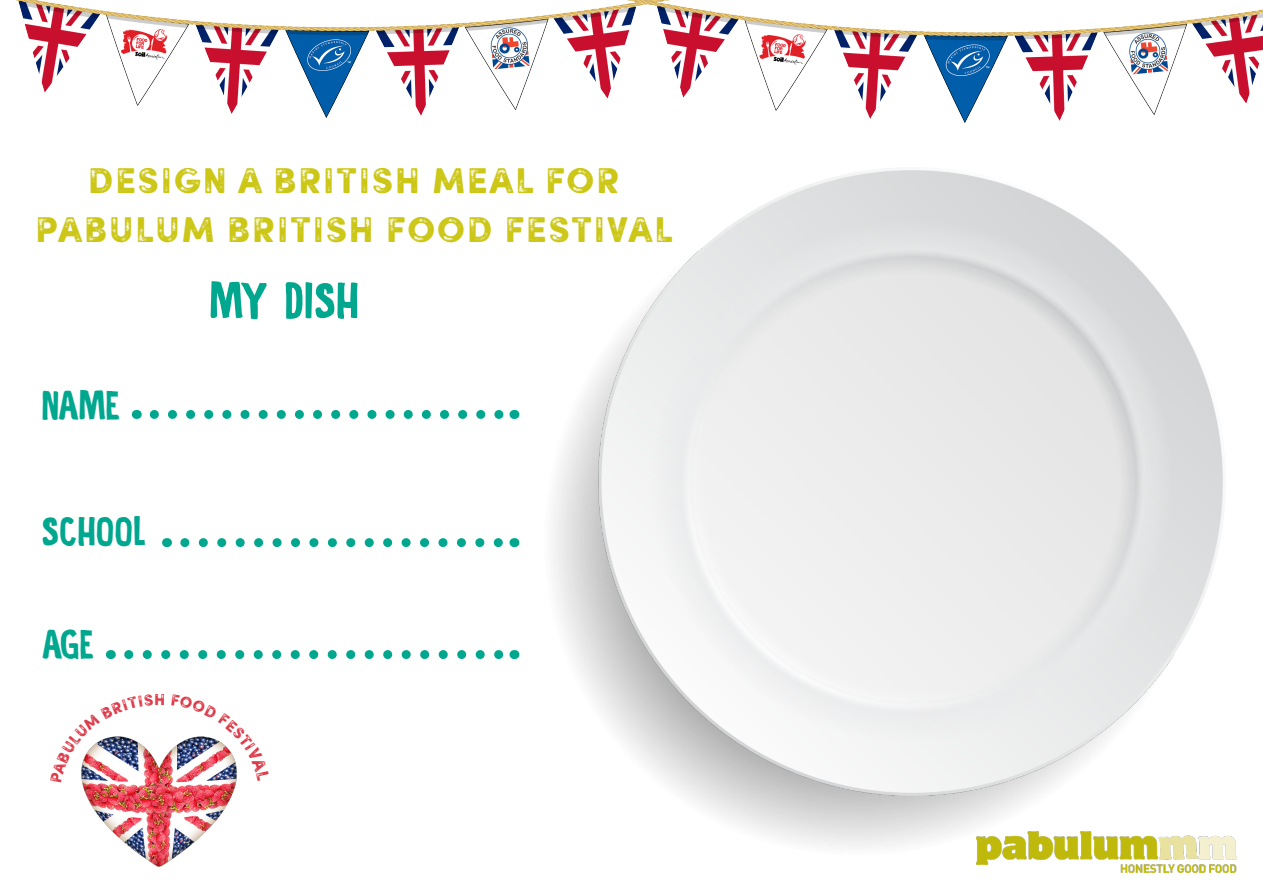
<style>
.page{position:relative;width:1263px;height:893px;background:#fff}
.page>*{position:absolute;margin:0;border:0;box-sizing:border-box;transform-origin:0 0}
.t1{font:52.5px "Food Truck Signage";color:#00a78f}
.t2{font:42px "Food Truck Signage";color:#00a78f}
.t3{font:36px "Sofia Rough Black Three";color:#ccc716}
.t4{font:15.9px "Sofia Rough Black Three";color:#dd3b49}
</style>
<div class="page">
<img style="left:976px;top:835px;width:260px;height:38px">
<img style="left:553px;top:170px;width:673px;height:685px">
<img style="left:15px;top:0;width:503px;height:117px">
<img style="left:518px;top:0;width:745px;height:123px">
<img style="left:82px;top:750px;width:155px;height:117px">
<svg style="left:154px;top:410px;width:350px;height:9px"></svg>
<svg style="left:185px;top:538px;width:318px;height:9px"></svg>
<svg style="left:129px;top:650px;width:375px;height:9px"></svg>
<img style="left:81px;top:736px;width:72px;height:47px">
<img style="left:171px;top:736px;width:66px;height:45px">
<p class="t3" style="left:87px;top:156px;width:534px">DESIGN A BRITISH MEAL FOR</p>
<p class="t3" style="left:34px;top:205px;width:641px">PABULUM BRITISH FOOD FESTIVAL</p>
<p class="t2" style="left:42px;top:380px;width:80px">NAME</p>
<p class="t2" style="left:42px;top:506px;width:106px">SCHOOL</p>
<p class="t2" style="left:42px;top:619px;width:54px">AGE</p>
<p class="t4" style="left:154px;top:689px;width:13px">H</p>
<p class="t1" style="left:209px;top:269px;width:152px">MY DISH</p>
</div>
